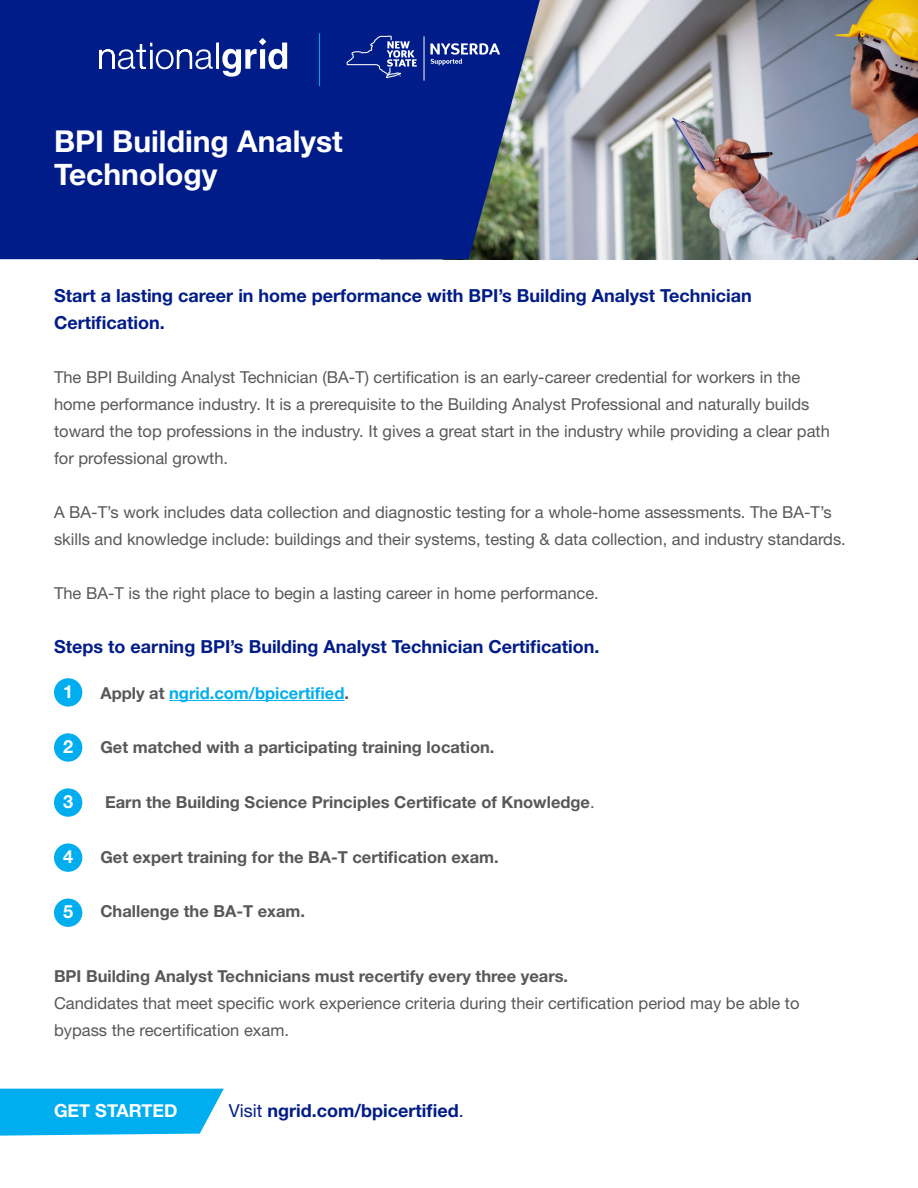
<style>
.page{position:relative;width:918px;height:1188px;background:#fff}
.page>*{position:absolute;margin:0;border:0;box-sizing:border-box;transform-origin:0 0}
.t1{font:700 30px "Helvetica Neue";color:#fff}
.t2{font:700 18.15px "Helvetica Neue LT Std";color:#fff}
.t3{font:700 18px "Helvetica Neue LT Std";color:#001c88}
.t4{font:700 18px "Helvetica Neue";color:#fff}
.t5{font:16.5px "Helvetica Neue LT Std";color:#57585a}
.t6{font:700 16.5px "Helvetica Neue LT Std";color:#57585a}
.t7{font:700 16.5px "Helvetica Neue LT Std";color:#00aeef}
.s1{color:#57585a}
.s2{font-weight:400}
</style>
<div class="page">
<img style="left:540px;top:0;width:378px;height:259px">
<svg style="left:0;top:0;width:540px;height:259px;fill:#001c88"></svg>
<svg style="left:0;top:1089px;width:224px;height:47px"></svg>
<div style="left:54px;top:678px;width:28px;height:29px;background:#00aeef;border-radius:50%"></div>
<div style="left:54px;top:733px;width:28px;height:29px;background:#00aeef;border-radius:50%"></div>
<div style="left:54px;top:788px;width:28px;height:29px;background:#00aeef;border-radius:50%"></div>
<div style="left:54px;top:843px;width:28px;height:29px;background:#00aeef;border-radius:50%"></div>
<hr style="left:169px;top:700px;width:175px;height:1px;background:#00aeef">
<div style="left:54px;top:899px;width:28px;height:28px;background:#00aeef;border-radius:50%"></div>
<svg style="left:99px;top:38px;width:188px;height:39px"></svg>
<svg style="left:347px;top:36px;width:70px;height:42px"></svg>
<hr style="left:424px;top:36px;width:1px;height:45px;background:#fff">
<svg style="left:430px;top:43px;width:70px;height:22px"></svg>
<hr style="left:319px;top:33px;width:1px;height:53px;background:#00aeef">
<p class="t1" style="left:54px;top:118px;width:290px">BPI Building Analyst</p>
<p class="t1" style="left:54px;top:151px;width:165px">Technology</p>
<p class="t3" style="left:54px;top:285px;width:699px">Start a lasting career in home performance with BPI’s Building Analyst Technician</p>
<p class="t3" style="left:54px;top:312px;width:112px">Certification.</p>
<p class="t5" style="left:54px;top:368px;width:748px">The BPI Building Analyst Technician (BA-T) certification is an early-career credential for workers in the</p>
<p class="t5" style="left:54px;top:395px;width:757px">home performance industry. It is a prerequisite to the Building Analyst Professional and naturally builds</p>
<p class="t5" style="left:54px;top:422px;width:777px">toward the top professions in the industry. It gives a great start in the industry while providing a clear path</p>
<p class="t5" style="left:54px;top:449px;width:176px">for professional growth.</p>
<p class="t5" style="left:54px;top:503px;width:779px">A BA-T’s work includes data collection and diagnostic testing for a whole-home assessments. The BA-T’s</p>
<p class="t5" style="left:54px;top:530px;width:793px">skills and knowledge include: buildings and their systems, testing &amp; data collection, and industry standards.</p>
<p class="t5" style="left:54px;top:584px;width:546px">The BA-T is the right place to begin a lasting career in home performance.</p>
<p class="t3" style="left:54px;top:636px;width:547px">Steps to earning BPI’s Building Analyst Technician Certification.</p>
<p class="t2" style="left:63px;top:680px;width:12px">1</p>
<p class="t7" style="left:100px;top:683px;width:250px"><span class="s1">Apply at</span> ngrid.com/bpicertified<span class="s1">.</span></p>
<p class="t6" style="left:100px;top:737px;width:396px">Get matched with a participating training location.</p>
<p class="t6" style="left:105px;top:792px;width:491px">Earn the Building Science Principles Certificate of Knowledge<span class="s2">.</span></p>
<p class="t6" style="left:100px;top:847px;width:400px">Get expert training for the BA-T certification exam.</p>
<p class="t2" style="left:63px;top:735px;width:12px">2</p>
<p class="t2" style="left:63px;top:790px;width:12px">3</p>
<p class="t2" style="left:63px;top:845px;width:12px">4</p>
<p class="t2" style="left:63px;top:901px;width:12px">5</p>
<p class="t6" style="left:100px;top:901px;width:206px">Challenge the BA-T exam.</p>
<p class="t6" style="left:54px;top:966px;width:516px">BPI Building Analyst Technicians must recertify every three years.</p>
<p class="t5" style="left:54px;top:993px;width:747px">Candidates that meet specific work experience criteria during their certification period may be able to</p>
<p class="t5" style="left:54px;top:1020px;width:237px">bypass the recertification exam.</p>
<p class="t4" style="left:54px;top:1096px;width:125px">GET STARTED</p>
<p class="t3" style="left:229px;top:1099px;width:236px"><span class="s2">Visit</span> ngrid.com/bpicertified<span class="s2">.</span></p>
</div>
